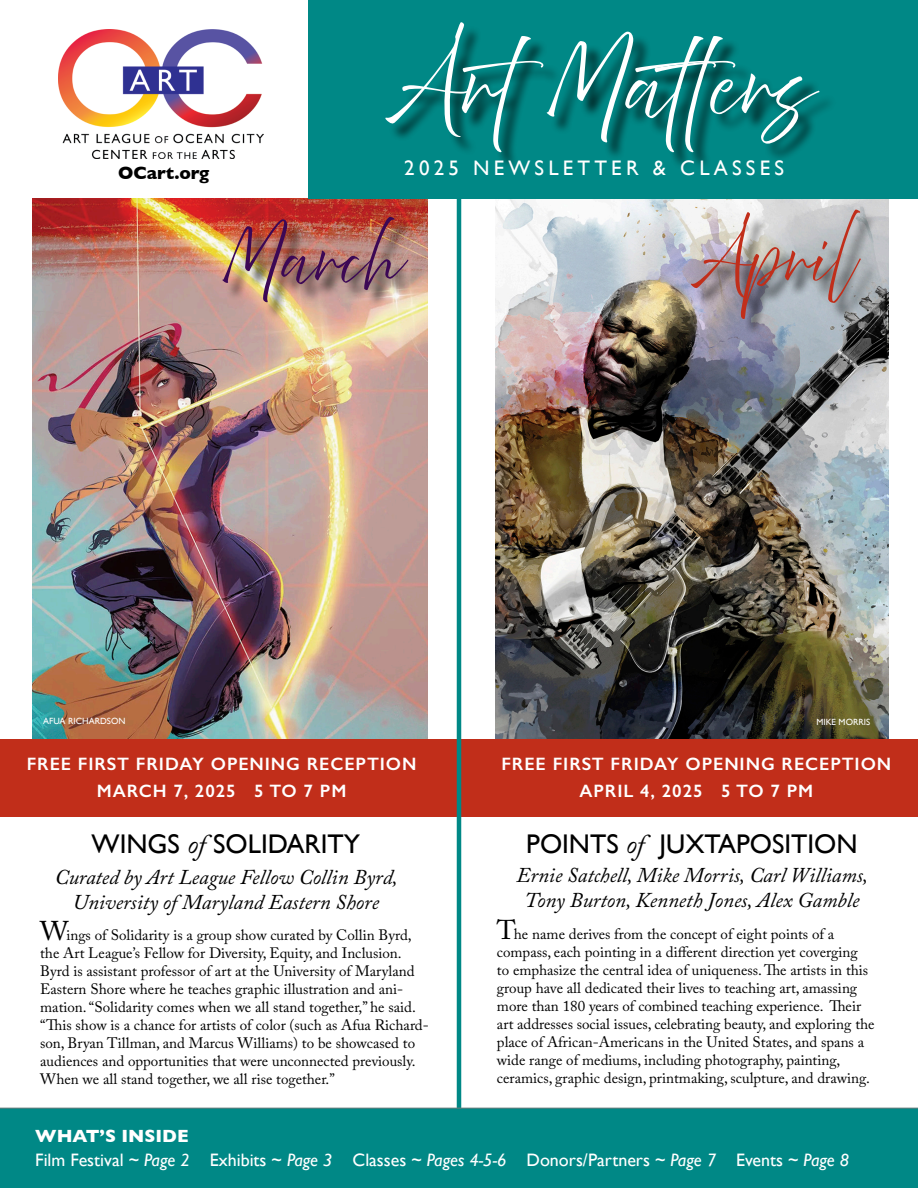
<style>
.page{position:relative;width:918px;height:1188px;background:#fff}
.page>*{position:absolute;margin:0;border:0;box-sizing:border-box;transform-origin:0 0}
.t1{font:72px "Abovethe Beyond Script";color:#fff}
.t2{font:54px "Abovethe Beyond Script";color:#3c0855}
.t3{font:54px "Abovethe Beyond Script";color:#c12e1a}
.t4{font:27px "Gill Sans";color:#000}
.t5{font:italic 21px "Adobe Caslon Pro";color:#000}
.t6{font:21px "Gill Sans";letter-spacing:.2em;color:#fff}
.t7{font:600 18px "Gill Sans";letter-spacing:.05em;color:#fff}
.t8{font:18px "Gill Sans";color:#fff}
.t9{font:700 18px "Gill Sans";color:#fff}
.t10{font:700 18px "Gill Sans";color:#000}
.t11{font:15px/18px "Adobe Caslon Pro";color:#000}
.t12{font:9px "Gill Sans";color:#fff}
.s1{font-family:"Adobe Caslon Pro";font-style:italic}
.s2{font-size:27px}
.s3{font-style:italic}
</style>
<div class="page">
<img style="left:32px;top:199px;width:395px;height:540px">
<img style="left:496px;top:199px;width:392px;height:540px">
<div style="left:309px;top:0;width:609px;height:199px;background:#008886"></div>
<img style="left:59px;top:29px;width:205px;height:130px">
<div style="left:388px;top:26px;width:449px;height:144px;background:#000;opacity:.75"></div>
<div style="left:461px;top:739px;width:457px;height:77px;background:#c12e1a"></div>
<div style="left:0;top:739px;width:457px;height:77px;background:#c12e1a"></div>
<div style="left:226px;top:220px;width:200px;height:100px;background:#000;opacity:.75"></div>
<div style="left:694px;top:213px;width:185px;height:124px;background:#000;opacity:.75"></div>
<hr style="left:457px;top:199px;width:4px;height:989px;background:#008886">
<div style="left:0;top:1108px;width:918px;height:80px;background:#008886"></div>
<p class="t1" style="left:387px;top:41px;width:427px">ArtMatters</p>
<p class="t10" style="left:118px;top:158px;width:93px">OCart.org</p>
<p class="t6" style="left:404px;top:156px;width:381px">2025 NEWSLETTER &amp; CLASSES</p>
<p class="t2" style="left:222px;top:227px;width:180px">March</p>
<p class="t3" style="left:692px;top:227px;width:163px">April</p>
<p class="t12" style="left:43px;top:716px;width:84px">AFUA RICHARDSON</p>
<p class="t12" style="left:816px;top:717px;width:55px">MIKE MORRIS</p>
<p class="t7" style="left:27px;top:753px;width:391px">FREE FIRST FRIDAY OPENING RECEPTION</p>
<p class="t7" style="left:97px;top:780px;width:251px">MARCH 7, 2025 5 TO 7 PM</p>
<p class="t4" style="left:92px;top:828px;width:270px">WINGS <span class="s1">of</span> SOLIDARITY</p>
<p class="t5" style="left:55px;top:864px;width:344px">Curated by Art League Fellow Collin Byrd,</p>
<p class="t5" style="left:73px;top:889px;width:308px">University of Maryland Eastern Shore</p>
<p class="t11" style="left:40px;top:926px;width:390px"><span class="s2">W</span>ings of Solidarity is a group show curated by Collin Byrd, the Art League’s Fellow for Diversity, Equity, and Inclusion.<br>Byrd is assistant professor of art at the University of Maryland Eastern Shore where he teaches graphic illustration and ani&shy;mation. “Solidarity comes when we all stand together,” he said. “This show is a chance for artists of color (such as Afua Richard&shy;son, Bryan Tillman, and Marcus Williams) to be showcased to audiences and opportunities that were unconnected previously.<br>When we all stand together, we all rise together.”</p>
<p class="t7" style="left:501px;top:753px;width:391px">FREE FIRST FRIDAY OPENING RECEPTION</p>
<p class="t7" style="left:580px;top:780px;width:235px">APRIL 4, 2025 5 TO 7 PM</p>
<p class="t4" style="left:526px;top:828px;width:333px">POINTS <span class="s1">of</span> JUXTAPOSITION</p>
<p class="t5" style="left:516px;top:863px;width:353px">Ernie Satchell, Mike Morris, Carl Williams,</p>
<p class="t5" style="left:524px;top:888px;width:336px">Tony Burton, Kenneth Jones, Alex Gamble</p>
<p class="t11" style="left:497px;top:925px;width:339px"><span class="s2">T</span>he name derives from the concept of eight points of a</p>
<p class="t11" style="left:497px;top:943px;width:379px">compass, each pointing in a different direction yet coverging<br>to emphasize the central idea of uniqueness. The artists in this group have all dedicated their lives to teaching art, amassing more than 180 years of combined teaching experience. Their art addresses social issues, celebrating beauty, and exploring the place of African-Americans in the United States, and spans a wide range of mediums, including photography, painting,</p>
<p class="t11" style="left:497px;top:1069px;width:375px">ceramics, graphic design, printmaking, sculpture, and drawing.</p>
<p class="t9" style="left:35px;top:1122px;width:155px">WHAT’S INSIDE</p>
<p class="t8" style="left:35px;top:1150px;width:815px">Film Festival ~ <span class="s3">Page 2</span> Exhibits ~ <span class="s3">Page 3</span> Classes ~ <span class="s3">Pages 4-5-6</span> Donors/Partners ~ <span class="s3">Page 7</span> Events ~ <span class="s3">Page 8</span></p>
</div>
